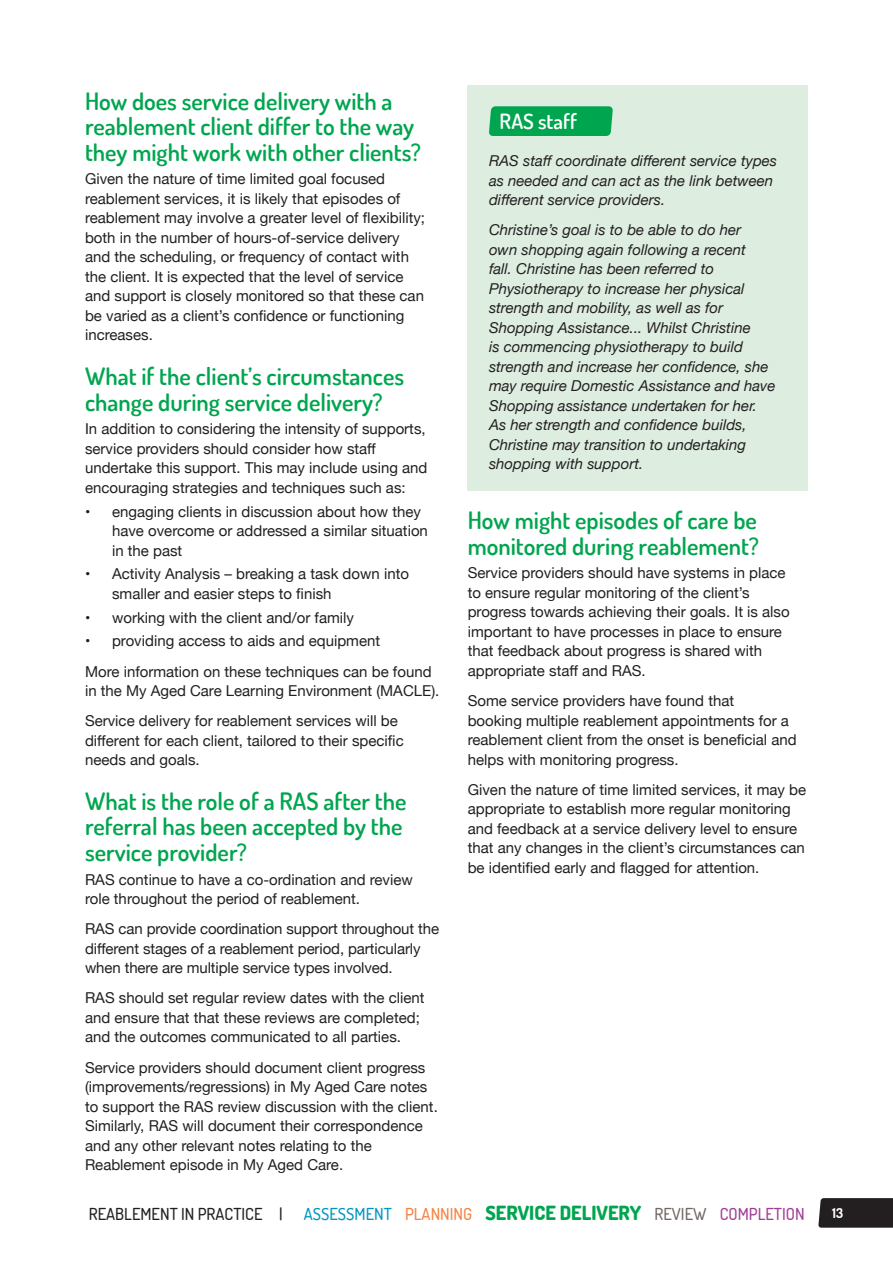
<style>
.page{position:relative;width:893px;height:1263px;background:#fff}
.page>*{position:absolute;margin:0;border:0;box-sizing:border-box;transform-origin:0 0}
.t1{font:600 24px/25.5px "Dosis";color:#00a54f}
.t2{font:600 21px "Dosis";color:#fff}
.t3{font:800 19.5px "Dosis";color:#00a54f}
.t4{font:500 16.5px "Dosis";color:#231f20}
.t5{font:15px/19.5px "Helvetica Neue";color:#231f20}
.t6{font:italic 15px/19.5px "Helvetica Neue";color:#231f20}
.t7{font:700 13.5px "Dosis";color:#fff}
.s1{font-weight:500;font-size:16.5px;color:#0096c2}
.s2{font-weight:500;font-size:16.5px;color:#f58345}
.s3{font-weight:500;font-size:16.5px;color:#746764}
.s4{font-weight:500;font-size:16.5px;color:#a13d96}
</style>
<div class="page">
<svg style="left:818px;top:1198px;width:75px;height:30px"></svg>
<div style="left:468px;top:85px;width:340px;height:405px;background:#ddeee1"></div>
<div style="left:489px;top:106px;width:124px;height:30px;background:#00a54f"></div>
<h1 class="t1" style="left:85px;top:88px;width:337px">How does service delivery with a reablement client differ to the way they might work with other clients?</h1>
<p class="t5" style="left:85px;top:170px;width:342px">Given the nature of time limited goal focused reablement services, it is likely that episodes of reablement may involve a greater level of flexibility; both in the number of hours-of-service delivery and the scheduling, or frequency of contact with the client. It is expected that the level of service and support is closely monitored so that these can be varied as a client’s confidence or functioning increases.</p>
<h1 class="t1" style="left:85px;top:363px;width:321px">What if the client’s circumstances change during service delivery?</h1>
<p class="t5" style="left:85px;top:420px;width:344px">In addition to considering the intensity of supports, service providers should consider how staff undertake this support. This may include using and encouraging strategies and techniques such as:</p>
<p class="t5" style="left:112px;top:502px;width:317px;text-indent:-27px">• engaging clients in discussion about how they have overcome or addressed a similar situation in the past</p>
<p class="t5" style="left:112px;top:565px;width:298px;text-indent:-27px">• Activity Analysis – breaking a task down into smaller and easier steps to finish</p>
<p class="t5" style="left:85px;top:608px;width:270px">• working with the client and/or family</p>
<p class="t5" style="left:85px;top:627px;width:348px;line-height:30.2px">• providing access to aids and equipment<br>More information on these techniques can be found</p>
<p class="t5" style="left:85px;top:676px;width:356px;line-height:30.2px">in the My Aged Care Learning Environment (MACLE).<br>Service delivery for reablement services will be</p>
<p class="t5" style="left:85px;top:731px;width:320px">different for each client, tailored to their specific needs and goals.</p>
<h1 class="t1" style="left:85px;top:788px;width:323px">What is the role of a RAS after the referral has been accepted by the service provider?</h1>
<p class="t5" style="left:85px;top:870px;width:329px">RAS continue to have a co-ordination and review role throughout the period of reablement.</p>
<p class="t5" style="left:85px;top:920px;width:356px">RAS can provide coordination support throughout the different stages of a reablement period, particularly when there are multiple service types involved.</p>
<p class="t5" style="left:85px;top:989px;width:341px">RAS should set regular review dates with the client and ensure that that these reviews are completed; and the outcomes communicated to all parties.</p>
<p class="t5" style="left:85px;top:1058px;width:354px">Service providers should document client progress (improvements/regressions) in My Aged Care notes to support the RAS review discussion with the client.<br>Similarly, RAS will document their correspondence and any other relevant notes relating to the Reablement episode in My Aged Care.</p>
<h2 class="t2" style="left:500px;top:108px;width:79px">RAS staff</h2>
<p class="t6" style="left:489px;top:152px;width:290px">RAS staff coordinate different service types as needed and can act as the link between different service providers.</p>
<p class="t6" style="left:489px;top:221px;width:288px">Christine’s goal is to be able to do her<br>own shopping again following a recent<br>fall. Christine has been referred to Physiotherapy to increase her physical strength and mobility, as well as for Shopping Assistance... Whilst Christine<br>is commencing physiotherapy to build strength and increase her confidence, she may require Domestic Assistance and have Shopping assistance undertaken for her.<br>As her strength and confidence builds, Christine may transition to undertaking shopping with support.</p>
<h1 class="t1" style="left:468px;top:507px;width:293px">How might episodes of care be monitored during reablement?</h1>
<p class="t5" style="left:468px;top:564px;width:323px">Service providers should have systems in place to ensure regular monitoring of the client’s progress towards achieving their goals. It is also important to have processes in place to ensure that feedback about progress is shared with appropriate staff and RAS.</p>
<p class="t5" style="left:468px;top:692px;width:330px">Some service providers have found that<br>booking multiple reablement appointments for a reablement client from the onset is beneficial and helps with monitoring progress.</p>
<p class="t5" style="left:468px;top:780px;width:340px">Given the nature of time limited services, it may be appropriate to establish more regular monitoring and feedback at a service delivery level to ensure that any changes in the client’s circumstances can be identified early and flagged for attention.</p>
<p class="t4" style="left:89px;top:1204px;width:195px">REABLEMENT IN PRACTICE |</p>
<h3 class="t3" style="left:304px;top:1201px;width:502px"><span class="s1">ASSESSMENT</span> <span class="s2">PLANNING</span> SERVICE DELIVERY <span class="s3">REVIEW</span> <span class="s4">COMPLETION</span></h3>
<p class="t7" style="left:832px;top:1204px;width:12px">13</p>
</div>
